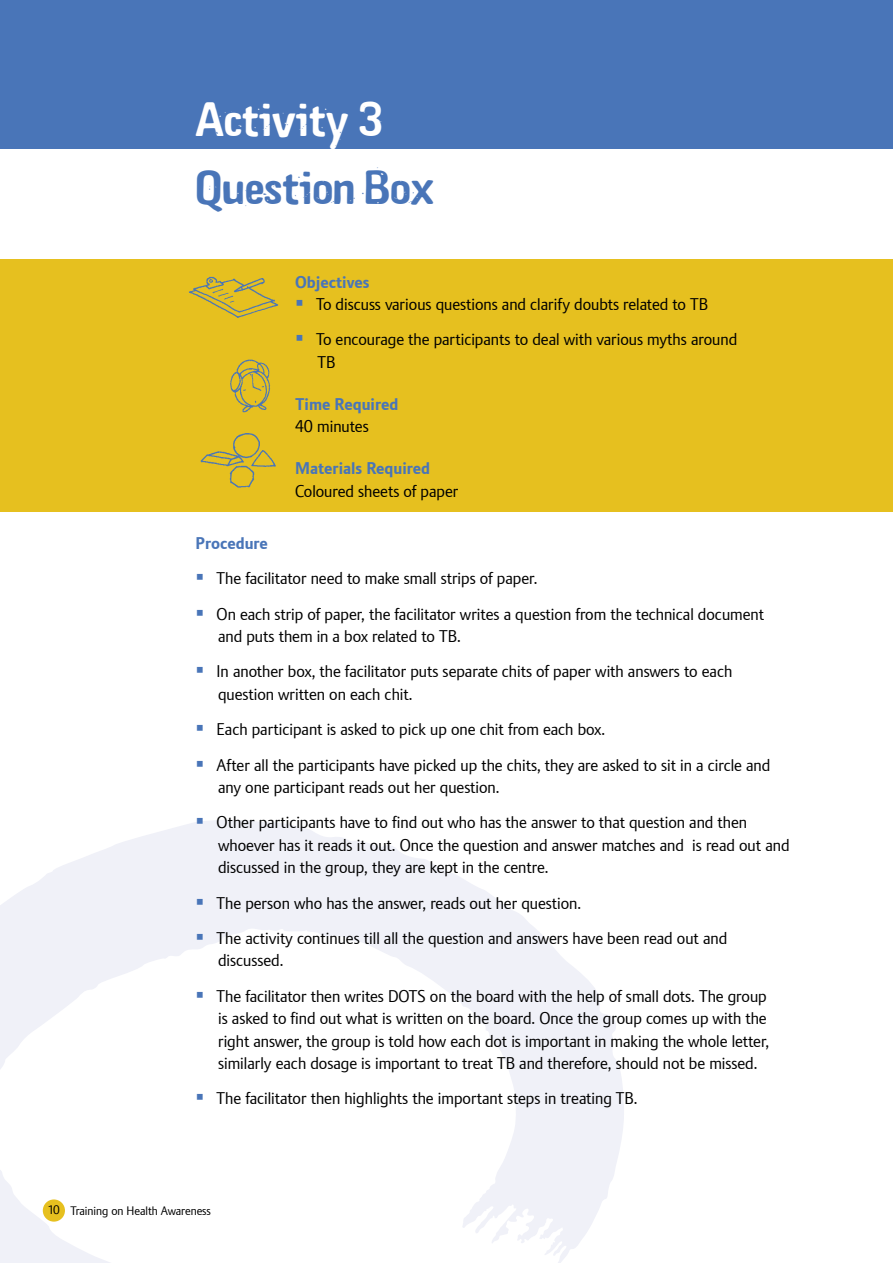
<style>
.page{position:relative;width:893px;height:1263px;background:#fff}
.page>*{position:absolute;margin:0;border:0;box-sizing:border-box;transform-origin:0 0}
.t1{font:45px "Plan Storytelling";color:#4975b8}
.t2{font:45px "Plan Storytelling";color:#fff}
.t3{font:16.5px/22.5px "Plan";color:#000}
.t4{font:700 16.5px "Plan";color:#4975b8}
.t5{font:12px "Plan";color:#000}
.s1{color:#4975b8}
</style>
<div class="page">
<svg style="left:0;top:820px;width:624px;height:443px"></svg>
<div style="left:0;top:0;width:893px;height:149px;background:#4975b8"></div>
<div style="left:0;top:259px;width:893px;height:253px;background:#e6c01f"></div>
<img style="left:230px;top:359px;width:40px;height:54px">
<img style="left:189px;top:276px;width:90px;height:41px">
<img style="left:200px;top:433px;width:75px;height:55px">
<h1 class="t2" style="left:196px;top:92px;width:189px">Activity 3</h1>
<h1 class="t1" style="left:196px;top:159px;width:240px">Question Box</h1>
<p class="t4" style="left:295px;top:272px;width:76px">Objectives</p>
<p class="t3" style="left:295px;top:293px;width:414px"><span class="s1">▪</span> To discuss various questions and clarify doubts related to TB</p>
<p class="t3" style="left:318px;top:328px;width:421px;text-indent:-22px"><span class="s1">▪</span> To encourage the participants to deal with various myths around<br>TB</p>
<p class="t4" style="left:295px;top:394px;width:105px">Time Required</p>
<p class="t3" style="left:295px;top:415px;width:75px">40 minutes</p>
<p class="t4" style="left:295px;top:459px;width:136px">Materials Required</p>
<p class="t3" style="left:295px;top:480px;width:165px">Coloured sheets of paper</p>
<p class="t4" style="left:196px;top:534px;width:74px">Procedure</p>
<p class="t3" style="left:196px;top:567px;width:343px"><span class="s1">▪</span> The facilitator need to make small strips of paper.</p>
<p class="t3" style="left:218px;top:603px;width:547px;text-indent:-23px"><span class="s1">▪</span> On each strip of paper, the facilitator writes a question from the technical document and puts them in a box related to TB.</p>
<p class="t3" style="left:218px;top:660px;width:516px;text-indent:-23px"><span class="s1">▪</span> In another box, the facilitator puts separate chits of paper with answers to each question written on each chit.</p>
<p class="t3" style="left:196px;top:718px;width:411px"><span class="s1">▪</span> Each participant is asked to pick up one chit from each box.</p>
<p class="t3" style="left:218px;top:753px;width:554px;text-indent:-23px"><span class="s1">▪</span> After all the participants have picked up the chits, they are asked to sit in a circle and any one participant reads out her question.</p>
<p class="t3" style="left:218px;top:811px;width:573px;text-indent:-23px"><span class="s1">▪</span> Other participants have to find out who has the answer to that question and then whoever has it reads it out. Once the question and answer matches and is read out and discussed in the group, they are kept in the centre.</p>
<p class="t3" style="left:196px;top:891px;width:387px"><span class="s1">▪</span> The person who has the answer, reads out her question.</p>
<p class="t3" style="left:218px;top:927px;width:511px;text-indent:-23px"><span class="s1">▪</span> The activity continues till all the question and answers have been read out and discussed.</p>
<p class="t3" style="left:218px;top:985px;width:553px;text-indent:-23px"><span class="s1">▪</span> The facilitator then writes DOTS on the board with the help of small dots. The group is asked to find out what is written on the board. Once the group comes up with the right answer, the group is told how each dot is important in making the whole letter, similarly each dosage is important to treat TB and therefore, should not be missed.</p>
<p class="t3" style="left:196px;top:1087px;width:443px"><span class="s1">▪</span> The facilitator then highlights the important steps in treating TB.</p>
<p class="t5" style="left:48px;top:1204px;width:165px">10 Training on Health Awareness</p>
</div>
